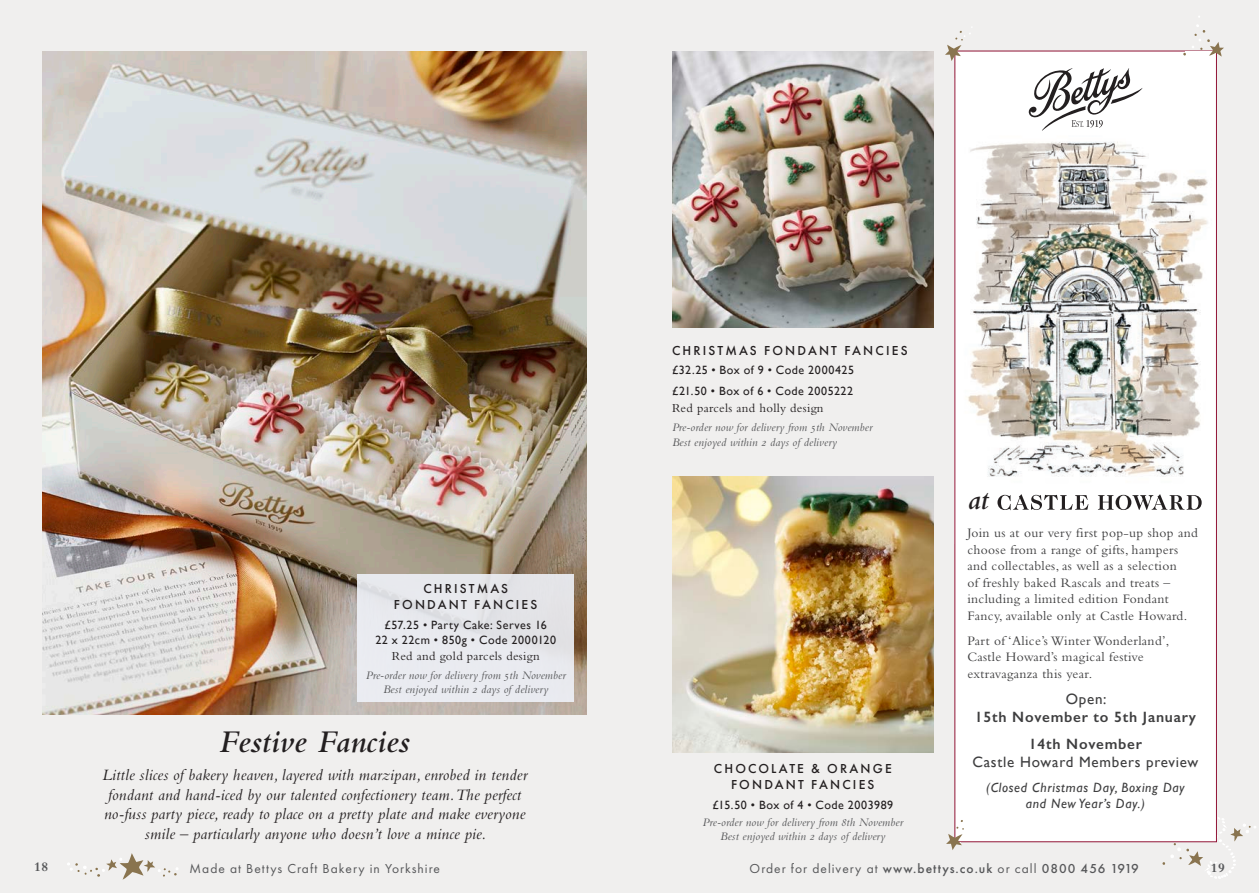
<style>
.page{position:relative;width:1259px;height:893px;background:#fff}
.page>*{position:absolute;margin:0;border:0;box-sizing:border-box;transform-origin:0 0}
.Section_headers{font:italic 600 33px "Bembo NT";letter-spacing:.01em;color:#231f20}
.Section_headers-2{font:italic 600 30px "Bembo NT";color:#231f20}
.Intro_centered{font:italic 16.5px/19.5px "Bembo NT";letter-spacing:.01em;color:#231f20;text-align:center}
.Page_footers{font:15px/18px "Gill Sans";letter-spacing:.05em;color:#3e3e3f;text-align:center}
.Page_footers-2{font:600 15px/18px "Gill Sans";letter-spacing:.05em;color:#3e3e3f;text-align:center}
.Body_Copy{font:13.5px/16.5px "Bembo";letter-spacing:.025em;color:#3e3e3f}
.Product_Title{font:500 13.5px/16.5px "Futura PT";letter-spacing:.16em;color:#231f20;text-align:center}
.t1{font:500 13.5px "Futura PT";letter-spacing:.075em;color:#57585a}
.Page_footers-3{font:italic 13.5px/16.2px "Gill Sans";letter-spacing:.05em;color:#3e3e3f;text-align:center}
.t2{font:13.5px "Futura PT";letter-spacing:.075em;color:#57585a}
.Product_Title_left_a{font:500 13.5px "Futura PT";letter-spacing:.16em;color:#231f20}
.t3{font:700 13.5px "Bembo";color:#57585a}
.Code_and_Price_left{font:12.75px "Bembo NT";letter-spacing:.025em;color:#231f20}
.Code_and_Price{font:12.75px "Bembo NT";letter-spacing:.025em;color:#231f20}
.Availability{font:italic 12px/13.5px "Bembo NT";letter-spacing:.01em;color:#57585a;text-align:center}
.Code_and_Price-2{font:12px/15px "Gill Sans";letter-spacing:.045em;color:#231f20;text-align:center}
.Availability_left_al{font:italic 12px/15px "Bembo NT";letter-spacing:.01em;color:#57585a}
.Code_and_Price_left-2{font:12px "Gill Sans";letter-spacing:.045em;color:#231f20}
.s1{font-weight:400}
.s2{font-weight:600}
</style>
<div class="page">
<div style="left:629px;top:0;width:630px;height:893px;background:#f0efee"></div>
<div style="left:0;top:0;width:629px;height:893px;background:#f0efee"></div>
<svg style="left:67px;top:853px;width:111px;height:27px"></svg>
<svg style="left:1161px;top:775px;width:95px;height:104px"></svg>
<img style="left:43px;top:51px;width:544px;height:663px">
<div style="left:357px;top:574px;width:217px;height:128px;background:#e8eaee"></div>
<div style="left:955px;top:51px;width:261px;height:791px;background:#fff"></div>
<img style="left:967px;top:88px;width:241px;height:423px">
<svg style="left:946px;top:815px;width:28px;height:35px"></svg>
<svg style="left:1028px;top:68px;width:114px;height:63px"></svg>
<svg style="left:997px;top:494px;width:91px;height:16px"></svg>
<svg style="left:1098px;top:494px;width:103px;height:16px"></svg>
<svg style="left:1182px;top:24px;width:42px;height:33px"></svg>
<svg style="left:945px;top:27px;width:28px;height:34px"></svg>
<img style="left:672px;top:476px;width:261px;height:277px">
<img style="left:672px;top:51px;width:261px;height:276px">
<p class="Product_Title" style="left:394px;top:580px;width:145px">CHRISTMAS<br>FONDANT FANCIES</p>
<p class="Code_and_Price-2" style="left:375px;top:617px;width:182px">£57.25 • Party Cake: Serves 16<br>22 x 22cm • 850g • Code 2000120</p>
<p class="Code_and_Price" style="left:392px;top:649px;width:149px">Red and gold parcels design</p>
<p class="Availability" style="left:366px;top:669px;width:201px">Pre-order now for delivery from 5th November<br>Best enjoyed within 2 days of delivery</p>
<p class="Section_headers" style="left:219px;top:724px;width:192px">Festive Fancies</p>
<p class="Intro_centered" style="left:102px;top:765px;width:426px">Little slices of bakery heaven, layered with marzipan, enrobed in tender fondant and hand-iced by our talented confectionery team. The perfect no-fuss party piece, ready to place on a pretty plate and make everyone smile – particularly anyone who doesn’t love a mince pie.</p>
<p class="Product_Title_left_a" style="left:672px;top:342px;width:237px">CHRISTMAS FONDANT FANCIES</p>
<p class="Code_and_Price_left-2" style="left:672px;top:363px;width:184px">£32.25 • Box of 9 • Code 2000425</p>
<p class="Code_and_Price_left-2" style="left:672px;top:384px;width:183px">£21.50 • Box of 6 • Code 2005222</p>
<p class="Code_and_Price_left" style="left:672px;top:400px;width:153px">Red parcels and holly design</p>
<p class="Availability_left_al" style="left:672px;top:420px;width:202px">Pre-order now for delivery from 5th November<br>Best enjoyed within 2 days of delivery</p>
<p class="Product_Title" style="left:714px;top:760px;width:179px">CHOCOLATE &amp; ORANGE<br>FONDANT FANCIES</p>
<p class="Code_and_Price-2" style="left:712px;top:797px;width:182px">£15.50 • Box of 4 • Code 2003989</p>
<p class="Availability" style="left:702px;top:815px;width:202px">Pre-order now for delivery from 8th November<br>Best enjoyed within 2 days of delivery</p>
<p class="Section_headers-2" style="left:967px;top:483px;width:23px">at</p>
<p class="Body_Copy" style="left:967px;top:524px;width:232px">Join us at our very first pop-up shop and choose from a range of gifts, hampers and collectables, as well as a selection<br>of freshly baked Rascals and treats – including a limited edition Fondant Fancy, available only at Castle Howard.</p>
<p class="Body_Copy" style="left:967px;top:632px;width:204px">Part of ‘Alice’s Winter Wonderland’,<br>Castle Howard’s magical festive extravaganza this year.</p>
<p class="Page_footers-2" style="left:975px;top:690px;width:223px"><span class="s1">Open:<br></span>15th November to 5th January</p>
<p class="Page_footers" style="left:972px;top:735px;width:227px"><span class="s2">14th November<br></span>Castle Howard Members preview</p>
<p class="Page_footers-3" style="left:986px;top:779px;width:200px">(Closed Christmas Day, Boxing Day and New Year’s Day.)</p>
<p class="t3" style="left:34px;top:859px;width:16px">18</p>
<p class="t2" style="left:189px;top:860px;width:252px">Made at Bettys Craft Bakery in Yorkshire</p>
<p class="t1" style="left:749px;top:860px;width:391px"><span class="s1">Order for delivery at</span> www.bettys.co.uk <span class="s1">or call</span> 0800 456 1919</p>
<p class="t3" style="left:1210px;top:860px;width:16px">19</p>
</div>
